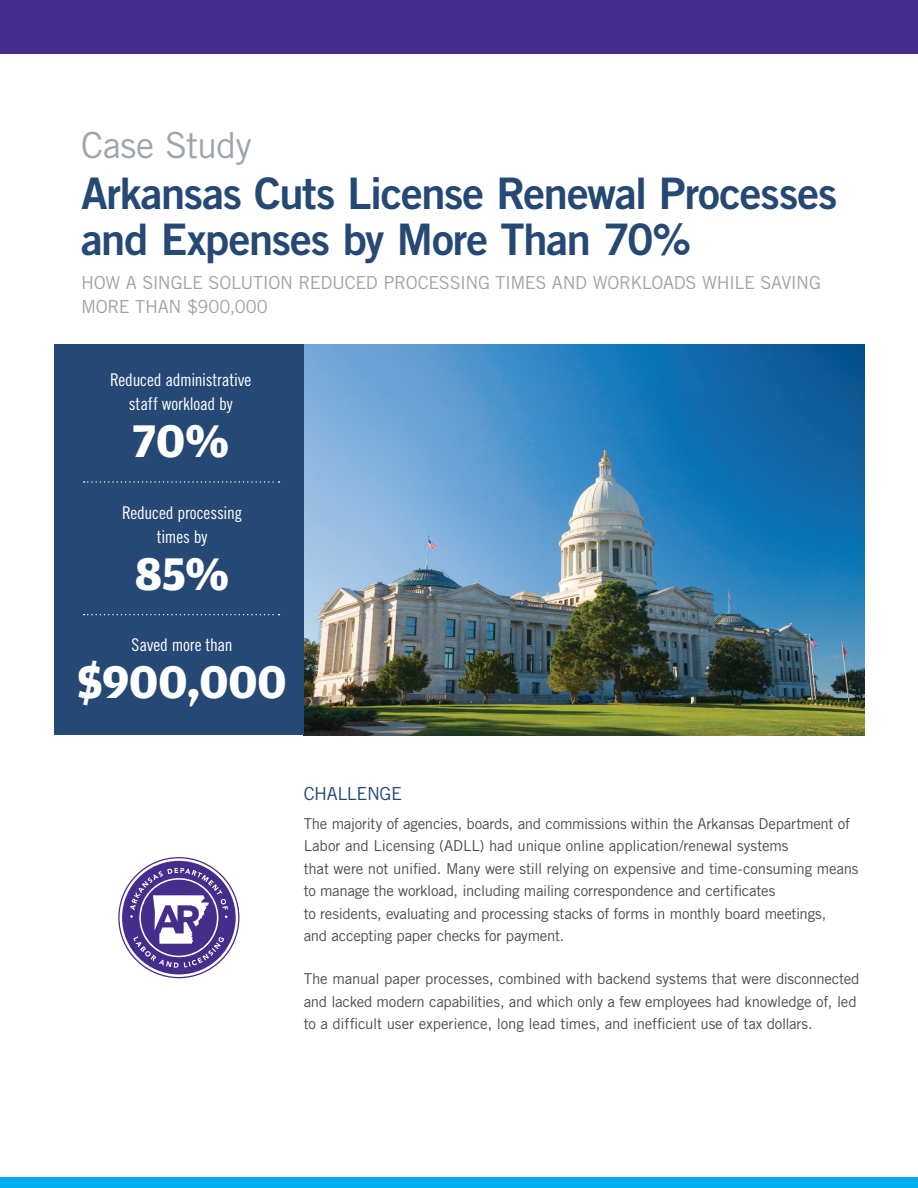
<style>
.page{position:relative;width:918px;height:1188px;background:#fff}
.page>*{position:absolute;margin:0;border:0;box-sizing:border-box;transform-origin:0 0}
.Client_Name_and_Title_for_Image_Quote{font:700 48.6px "Amplitude";letter-spacing:-.015em;color:#fff}
.t1{font:43.5px/46.5px "Trade Gothic LT Std Bd 2";letter-spacing:-.03em;color:#254874}
.t2{font:36px "Trade Gothic LT Std";letter-spacing:-.015em;color:#9da5ab}
.Sub_Header{font:18px/24px "Trade Gothic LT Std";letter-spacing:-.02em;color:#9da5ab}
.Sub_header{font:18px "Trade Gothic LT Std";letter-spacing:-.025em;color:#254874}
.Client_Name_and_Title_for_Image_Quote-2{font:17.55px/24.3px "Trade Gothic LT Std Cn 18";letter-spacing:-.01em;color:#fff;text-align:center}
.Body_Copy{font:15px/22.5px "Trade Gothic LT Std";letter-spacing:-.015em;color:#4b4c4d}
</style>
<div class="page">
<img style="left:304px;top:344px;width:560px;height:391px">
<svg style="left:118px;top:857px;width:121px;height:121px"></svg>
<div style="left:54px;top:344px;width:250px;height:391px;background:#254874"></div>
<svg style="left:83px;top:481px;width:197px;height:2px"></svg>
<svg style="left:84px;top:614px;width:195px;height:1px"></svg>
<div style="left:0;top:0;width:918px;height:54px;background:#452d8c"></div>
<div style="left:0;top:1178px;width:918px;height:10px;background:#00aeef"></div>
<p class="t2" style="left:81px;top:123px;width:172px">Case Study</p>
<p class="t1" style="left:81px;top:169px;width:758px">Arkansas Cuts License Renewal Processes and Expenses by More Than 70%</p>
<p class="Sub_Header" style="left:81px;top:270px;width:742px">HOW A SINGLE SOLUTION REDUCED PROCESSING TIMES AND WORKLOADS WHILE SAVING<br>MORE THAN $900,000</p>
<p class="Client_Name_and_Title_for_Image_Quote-2" style="left:110px;top:367px;width:143px">Reduced administrative staff workload by</p>
<p class="Client_Name_and_Title_for_Image_Quote" style="left:132px;top:414px;width:99px">70%</p>
<p class="Client_Name_and_Title_for_Image_Quote-2" style="left:122px;top:500px;width:121px">Reduced processing times by</p>
<p class="Client_Name_and_Title_for_Image_Quote" style="left:135px;top:547px;width:96px">85%</p>
<p class="Client_Name_and_Title_for_Image_Quote-2" style="left:132px;top:633px;width:103px">Saved more than</p>
<p class="Client_Name_and_Title_for_Image_Quote" style="left:77px;top:655px;width:211px">$900,000</p>
<p class="Sub_header" style="left:304px;top:782px;width:100px">CHALLENGE</p>
<p class="Body_Copy" style="left:304px;top:812px;width:556px">The majority of agencies, boards, and commissions within the Arkansas Department of Labor and Licensing (ADLL) had unique online application/renewal systems<br>that were not unified. Many were still relying on expensive and time-consuming means to manage the workload, including mailing correspondence and certificates<br>to residents, evaluating and processing stacks of forms in monthly board meetings,<br>and accepting paper checks for payment.</p>
<p class="Body_Copy" style="left:304px;top:967px;width:557px">The manual paper processes, combined with backend systems that were disconnected and lacked modern capabilities, and which only a few employees had knowledge of, led to a difficult user experience, long lead times, and inefficient use of tax dollars.</p>
</div>
